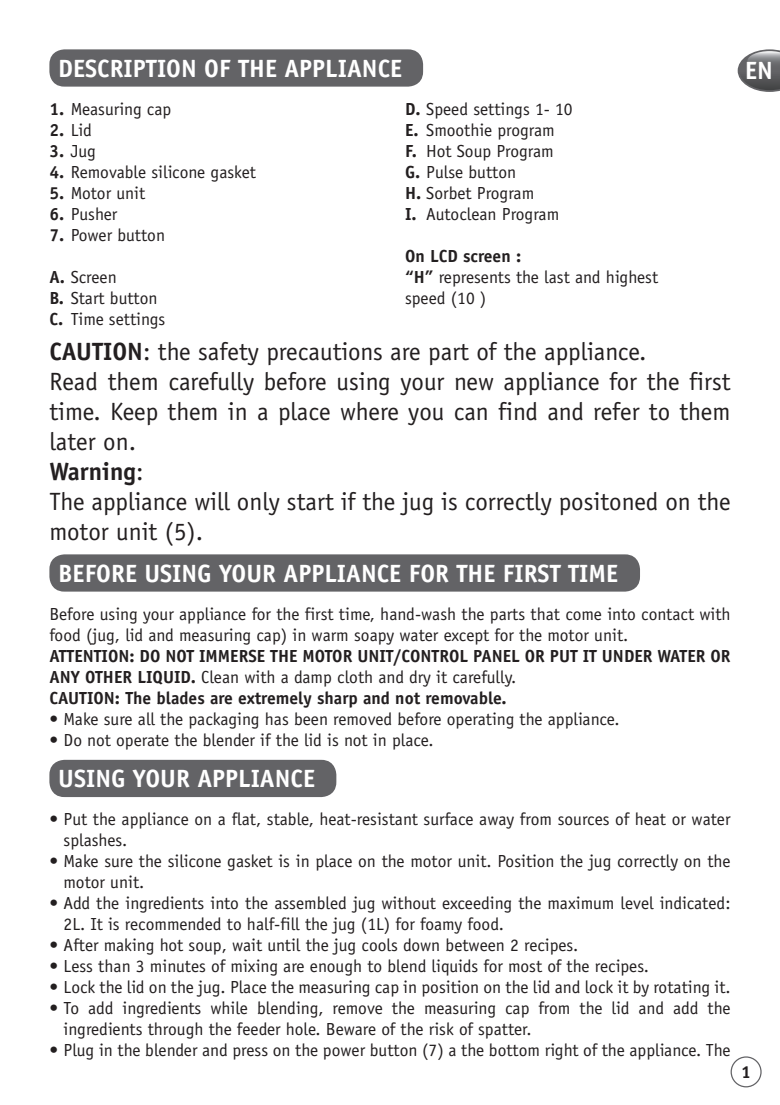
<style>
.page{position:relative;width:780px;height:1105px;background:#fff}
.page>*{position:absolute;margin:0;border:0;box-sizing:border-box;transform-origin:0 0}
.t1{font:25px/30px "Officina Sans";color:#231f20}
.t2{font:700 25px "Officina Sans";color:#fff}
.t3{font:17.5px/21px "Officina Sans";color:#231f20}
.t4{font:700 17.5px/21px "Officina Sans";color:#231f20}
.s1{font-weight:700}
.s2{font-weight:400}
</style>
<div class="page">
<div style="left:730px;top:1056px;width:31px;height:31px;border:1px solid #636366;border-radius:50%"></div>
<svg style="left:737px;top:49px;width:42px;height:43px"></svg>
<div style="left:49px;top:49px;width:374px;height:38px;background:#636366;border-radius:15px"></div>
<div style="left:49px;top:554px;width:590px;height:37px;background:#636366;border-radius:15px"></div>
<div style="left:49px;top:759px;width:287px;height:38px;background:#636366;border-radius:15px"></div>
<h1 class="t2" style="left:58px;top:53px;width:345px">DESCRIPTION OF THE APPLIANCE</h1>
<h1 class="t2" style="left:744px;top:55px;width:29px">EN</h1>
<p class="t3" style="left:405px;top:98px;width:169px"><span class="s1">D.</span> Speed settings 1- 10<br><span class="s1">E.</span> Smoothie program<br><span class="s1">F.</span> Hot Soup Program<br><span class="s1">G.</span> Pulse button<br><span class="s1">H.</span> Sorbet Program<br><span class="s1">I.</span> Autoclean Program</p>
<p class="t3" style="left:405px;top:245px;width:254px"><span class="s1">On LCD screen :<br>“H”</span> represents the last and highest speed (10 )</p>
<p class="t1" style="left:49px;top:336px;width:682px"><span class="s1">CAUTION</span>: the safety precautions are part of the appliance.<br>Read them carefully before using your new appliance for the first time. Keep them in a place where you can find and refer to them later on.<br><span class="s1">Warning</span>:<br>The appliance will only start if the jug is correctly positoned on the motor unit (5).</p>
<p class="t3" style="left:49px;top:98px;width:123px"><span class="s1">1.</span> Measuring cap</p>
<p class="t3" style="left:49px;top:119px;width:44px"><span class="s1">2.</span> Lid</p>
<p class="t3" style="left:49px;top:140px;width:48px"><span class="s1">3.</span> Jug</p>
<p class="t3" style="left:49px;top:161px;width:208px"><span class="s1">4.</span> Removable silicone gasket</p>
<p class="t3" style="left:49px;top:182px;width:97px"><span class="s1">5.</span> Motor unit</p>
<p class="t3" style="left:49px;top:203px;width:69px"><span class="s1">6.</span> Pusher</p>
<p class="t3" style="left:49px;top:224px;width:117px"><span class="s1">7.</span> Power button</p>
<p class="t3" style="left:49px;top:266px;width:117px"><span class="s1">A.</span> Screen<br><span class="s1">B.</span> Start button<br><span class="s1">C.</span> Time settings</p>
<h1 class="t2" style="left:58px;top:557px;width:561px">BEFORE USING YOUR APPLIANCE FOR THE FIRST TIME</h1>
<p class="t3" style="left:49px;top:603px;width:682px">Before using your appliance for the first time, hand-wash the parts that come into contact with food (jug, lid and measuring cap) in warm soapy water except for the motor unit.</p>
<p class="t4" style="left:49px;top:644px;width:682px">ATTENTION: DO NOT IMMERSE THE MOTOR UNIT/CONTROL PANEL OR PUT IT UNDER WATER OR<br>ANY OTHER LIQUID. <span class="s2">Clean with a damp cloth and dry it carefully.<br></span>CAUTION: The blades are extremely sharp and not removable.</p>
<p class="t3" style="left:49px;top:708px;width:571px">• Make sure all the packaging has been removed before operating the appliance.</p>
<p class="t3" style="left:49px;top:729px;width:385px">• Do not operate the blender if the lid is not in place.</p>
<h1 class="t2" style="left:58px;top:762px;width:258px">USING YOUR APPLIANCE</h1>
<p class="t3" style="left:64px;top:808px;width:668px;text-indent:-14px">• Put the appliance on a flat, stable, heat-resistant surface away from sources of heat or water splashes.</p>
<p class="t3" style="left:64px;top:850px;width:668px;text-indent:-14px">• Make sure the silicone gasket is in place on the motor unit. Position the jug correctly on the motor unit.</p>
<p class="t3" style="left:64px;top:892px;width:668px;text-indent:-14px">• Add the ingredients into the assembled jug without exceeding the maximum level indicated:<br>2L. It is recommended to half-fill the jug (1L) for foamy food.</p>
<p class="t3" style="left:49px;top:934px;width:530px">• After making hot soup, wait until the jug cools down between 2 recipes.</p>
<p class="t3" style="left:49px;top:955px;width:600px">• Less than 3 minutes of mixing are enough to blend liquids for most of the recipes.</p>
<p class="t3" style="left:49px;top:976px;width:682px">• Lock the lid on the jug. Place the measuring cap in position on the lid and lock it by rotating it.</p>
<p class="t3" style="left:64px;top:997px;width:668px;text-indent:-14px">• To add ingredients while blending, remove the measuring cap from the lid and add the ingredients through the feeder hole. Beware of the risk of spatter.</p>
<p class="t3" style="left:49px;top:1039px;width:682px">• Plug in the blender and press on the power button (7) a the bottom right of the appliance. The</p>
<p class="t4" style="left:740px;top:1061px;width:11px">1</p>
</div>
